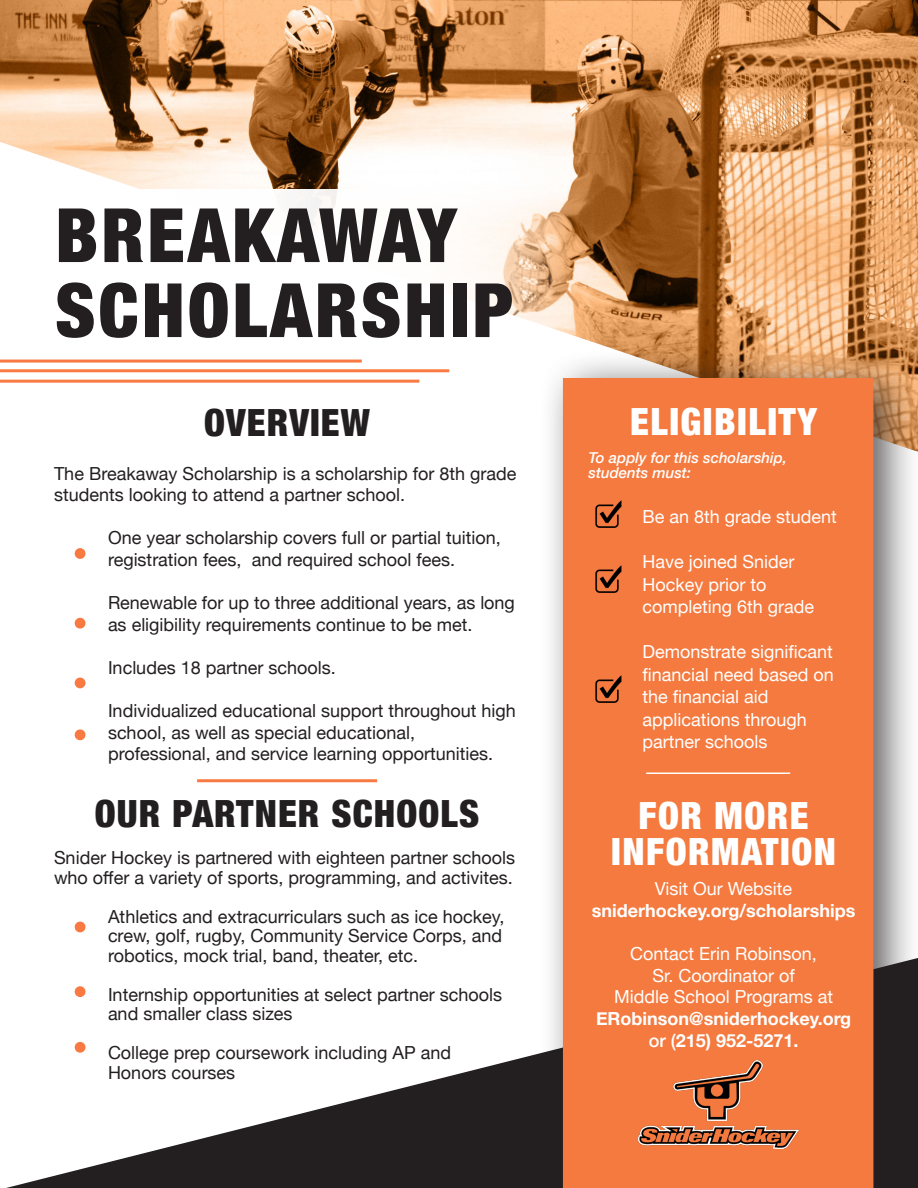
<style>
.page{position:relative;width:918px;height:1188px;background:#fff}
.page>*{position:absolute;margin:0;border:0;box-sizing:border-box;transform-origin:0 0}
.t1{font:900 condensed 75px "Helvetica Neue";letter-spacing:.04em;color:#231f20}
.t2{font:900 condensed 37.5px "Helvetica Neue";letter-spacing:.04em;color:#fff}
.t3{font:900 condensed 37.5px "Helvetica Neue";letter-spacing:.03em;color:#231f20}
.t4{font:18px/19.5px "Helvetica Neue";color:#231f20}
.t5{font:18px/22.5px "Helvetica Neue";color:#fff}
.t6{font:700 18px "Helvetica Neue";color:#fff}
.t7{font:italic 500 15px "Helvetica Neue";color:#fff}
.s1{font-weight:500}
</style>
<div class="page">
<img style="left:0;top:0;width:918px;height:141px">
<svg style="left:0;top:141px;width:918px;height:242px"></svg>
<div style="left:30px;top:189px;width:564px;height:168px;background:#fff"></div>
<svg style="left:6px;top:986px;width:533px;height:202px"></svg>
<div style="left:539px;top:348px;width:379px;height:840px;background:#231f20;opacity:.75"></div>
<div style="left:563px;top:378px;width:310px;height:810px;background:#f47a3f"></div>
<hr style="left:0;top:369px;width:449px;height:3px;background:#f87941">
<hr style="left:0;top:380px;width:419px;height:3px;background:#f87941">
<hr style="left:0;top:360px;width:362px;height:3px;background:#f87941">
<img style="left:596px;top:500px;width:27px;height:27px">
<img style="left:596px;top:565px;width:27px;height:27px">
<img style="left:596px;top:676px;width:27px;height:27px">
<hr style="left:646px;top:772px;width:144px;height:2px;background:#fff">
<img style="left:638px;top:1060px;width:160px;height:88px">
<div style="left:75px;top:549px;width:10px;height:9px;background:#f87941;border-radius:50%"></div>
<div style="left:75px;top:548px;width:11px;height:11px;border:2px solid #f87941;border-radius:50%"></div>
<div style="left:75px;top:619px;width:10px;height:9px;background:#f87941;border-radius:50%"></div>
<div style="left:75px;top:618px;width:11px;height:11px;border:2px solid #f87941;border-radius:50%"></div>
<div style="left:75px;top:678px;width:10px;height:10px;background:#f87941;border-radius:50%"></div>
<div style="left:75px;top:678px;width:11px;height:10px;border:2px solid #f87941;border-radius:50%"></div>
<hr style="left:197px;top:779px;width:180px;height:3px;background:#f87941">
<div style="left:75px;top:922px;width:10px;height:10px;background:#f87941;border-radius:50%"></div>
<div style="left:75px;top:922px;width:11px;height:10px;border:2px solid #f87941;border-radius:50%"></div>
<div style="left:75px;top:987px;width:10px;height:9px;background:#f87941;border-radius:50%"></div>
<div style="left:75px;top:986px;width:11px;height:11px;border:2px solid #f87941;border-radius:50%"></div>
<div style="left:75px;top:1043px;width:10px;height:9px;background:#f87941;border-radius:50%"></div>
<div style="left:75px;top:1042px;width:11px;height:11px;border:2px solid #f87941;border-radius:50%"></div>
<div style="left:75px;top:730px;width:10px;height:9px;background:#f87941;border-radius:50%"></div>
<div style="left:75px;top:729px;width:11px;height:11px;border:2px solid #f87941;border-radius:50%"></div>
<p class="t1" style="left:55px;top:174px;width:403px">BREAKAWAY</p>
<p class="t1" style="left:55px;top:249px;width:459px">SCHOLARSHIP</p>
<p class="t3" style="left:204px;top:392px;width:167px">OVERVIEW</p>
<p class="t4" style="left:54px;top:463px;width:464px;line-height:21.6px">The Breakaway Scholarship is a scholarship for 8th grade students looking to attend a partner school.</p>
<p class="t4" style="left:108px;top:529px;width:394px">One year scholarship covers full or partial tuition,</p>
<p class="t4" style="left:108px;top:551px;width:349px">registration fees, and required school fees.</p>
<p class="t4" style="left:108px;top:593px;width:408px;line-height:21.6px">Renewable for up to three additional years, as long as eligibility requirements continue to be met.</p>
<p class="t4" style="left:108px;top:659px;width:229px">Includes 18 partner schools.</p>
<p class="t4" style="left:108px;top:702px;width:409px">Individualized educational support throughout high</p>
<p class="t4" style="left:108px;top:724px;width:309px">school, as well as special educational,</p>
<p class="t4" style="left:108px;top:745px;width:387px">professional, and service learning opportunities.</p>
<p class="t3" style="left:95px;top:782px;width:386px">OUR PARTNER SCHOOLS</p>
<p class="t4" style="left:54px;top:849px;width:463px">Snider Hockey is partnered with eighteen partner schools who offer a variety of sports, programming, and activites.</p>
<p class="t4" style="left:108px;top:908px;width:398px">Athletics and extracurriculars such as ice hockey, crew, golf, rugby, Community Service Corps, and robotics, mock trial, band, theater, etc.</p>
<p class="t4" style="left:108px;top:986px;width:396px">Internship opportunities at select partner schools</p>
<p class="t4" style="left:108px;top:1005px;width:186px">and smaller class sizes</p>
<p class="t4" style="left:108px;top:1044px;width:345px">College prep coursework including AP and</p>
<p class="t4" style="left:108px;top:1064px;width:129px">Honors courses</p>
<p class="t2" style="left:630px;top:391px;width:188px">ELIGIBILITY</p>
<p class="t7" style="left:589px;top:445px;width:200px">To apply for this scholarship,</p>
<p class="t7" style="left:589px;top:460px;width:104px">students must:</p>
<p class="t5" style="left:643px;top:507px;width:196px">Be an 8th grade student</p>
<p class="t5" style="left:643px;top:552px;width:154px">Have joined Snider<br>Hockey prior to</p>
<p class="t5" style="left:643px;top:597px;width:173px">completing 6th grade</p>
<p class="t5" style="left:643px;top:642px;width:193px">Demonstrate significant financial need based on</p>
<p class="t5" style="left:643px;top:687px;width:128px">the financial aid</p>
<p class="t5" style="left:643px;top:709px;width:166px">applications through</p>
<p class="t5" style="left:643px;top:732px;width:127px">partner schools</p>
<p class="t2" style="left:638px;top:785px;width:172px">FOR MORE</p>
<p class="t2" style="left:611px;top:821px;width:226px">INFORMATION</p>
<p class="t5" style="left:655px;top:879px;width:139px">Visit Our Website</p>
<p class="t6" style="left:592px;top:897px;width:265px">sniderhockey.org/scholarships</p>
<p class="t5" style="left:630px;top:944px;width:188px">Contact Erin Robinson,</p>
<p class="t5" style="left:652px;top:965px;width:144px">Sr. Coordinator of</p>
<p class="t5" style="left:614px;top:987px;width:221px">Middle School Programs at</p>
<p class="t6" style="left:596px;top:1005px;width:257px">ERobinson@sniderhockey.org</p>
<p class="t6" style="left:649px;top:1026px;width:151px"><span class="s1">or (</span>215) 952-5271.</p>
</div>
